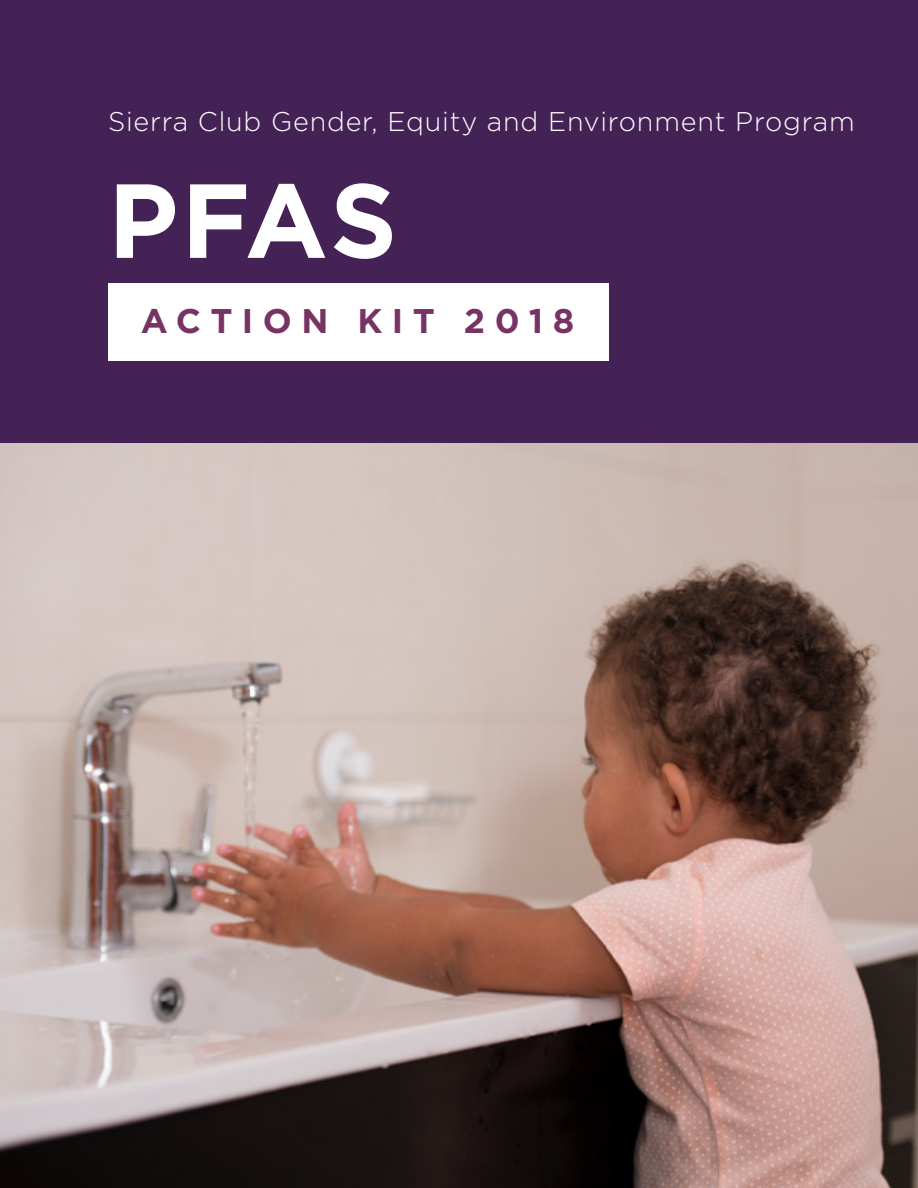
<style>
.page{position:relative;width:918px;height:1188px;background:#fff}
.page>*{position:absolute;margin:0;border:0;box-sizing:border-box;transform-origin:0 0}
.t1{font:700 105px "Gotham";color:#fff}
.t2{font:700 34.2px "Gotham";letter-spacing:.275em;color:#763363}
.t3{font:300 27px "Gotham";letter-spacing:.03em;color:#fff}
</style>
<div class="page">
<img style="left:0;top:443px;width:918px;height:745px">
<div style="left:0;top:0;width:918px;height:443px;background:#452256"></div>
<div style="left:108px;top:283px;width:500px;height:77px;background:#fff"></div>
<p class="t3" style="left:108px;top:106px;width:748px">Sierra Club Gender, Equity and Environment Program</p>
<h1 class="t1" style="left:108px;top:160px;width:291px">PFAS</h1>
<p class="t2" style="left:141px;top:301px;width:435px">ACTION KIT 2018</p>
</div>
